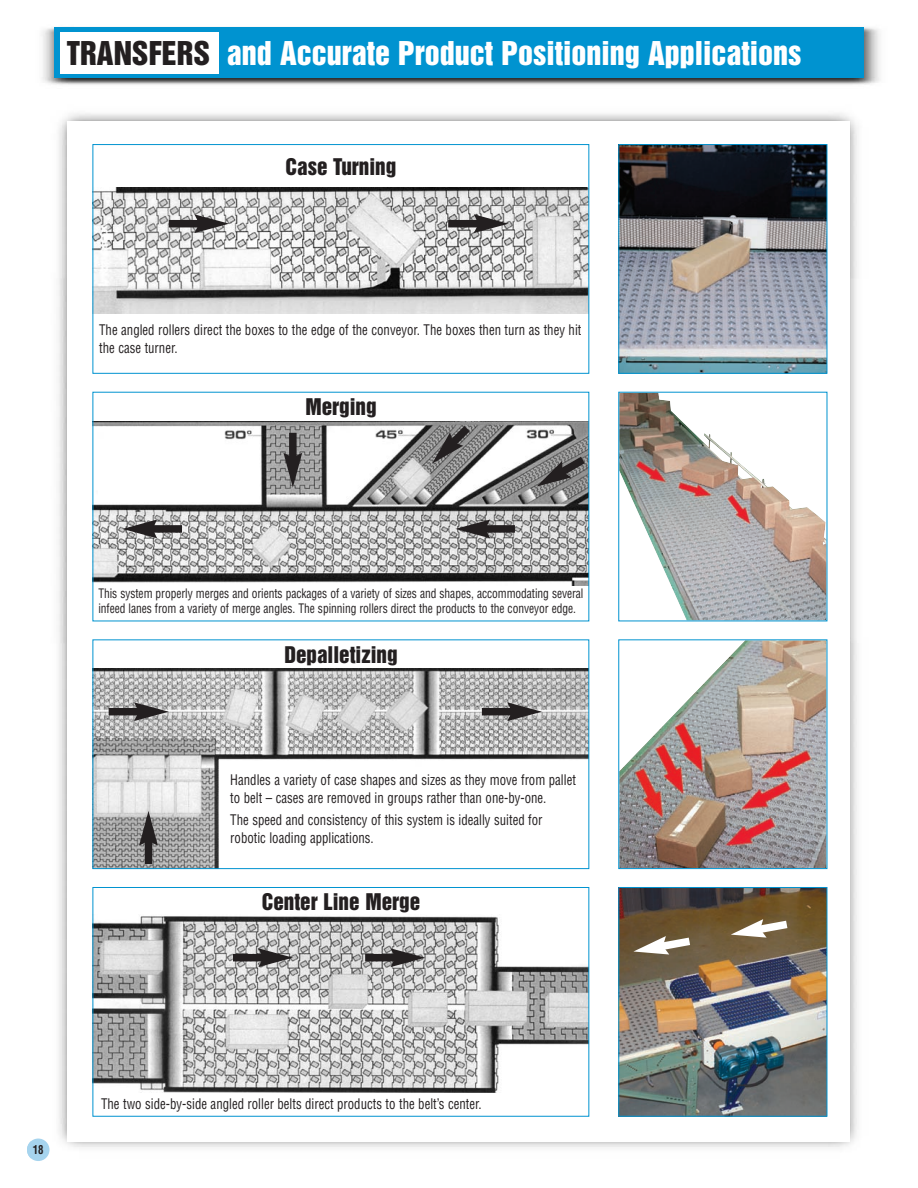
<style>
.page{position:relative;width:918px;height:1188px;background:#fff}
.page>*{position:absolute;margin:0;border:0;box-sizing:border-box;transform-origin:0 0}
.t1{font:30px "Helvetica Inserat";color:#fff}
.t2{font:30px "Helvetica Inserat";color:#231f20}
.t3{font:21px "Helvetica Inserat";color:#231f20}
.t4{font:condensed 14.25px/18px "Helvetica";color:#231f20;scale:.9 1}
.t5{font:condensed 12.75px/14.2px "Helvetica";letter-spacing:-.005em;color:#231f20;scale:.9 1}
.t6{font:700 condensed 12px "Helvetica";color:#231f20;scale:.9 1}
.s1{color:#231f20}
</style>
<div class="page">
<img style="left:42px;top:26px;width:838px;height:59px">
<div style="left:54px;top:28px;width:810px;height:50px;background:#0093d0"></div>
<div style="left:60px;top:32px;width:158px;height:42px;background:#fff"></div>
<img style="left:39px;top:113px;width:818px;height:1048px">
<div style="left:67px;top:122px;width:783px;height:1020px;background:#fff"></div>
<img style="left:95px;top:188px;width:492px;height:126px">
<div style="left:93px;top:144px;width:496px;height:230px;border:1px solid #0093d0"></div>
<img style="left:620px;top:889px;width:205px;height:226px">
<div style="left:618px;top:887px;width:209px;height:230px;border:1px solid #0093d0"></div>
<img style="left:620px;top:641px;width:205px;height:226px">
<img style="left:620px;top:394px;width:205px;height:225px">
<img style="left:620px;top:146px;width:205px;height:226px">
<div style="left:618px;top:144px;width:209px;height:230px;border:1px solid #0093d0"></div>
<img style="left:95px;top:422px;width:492px;height:164px">
<img style="left:95px;top:669px;width:492px;height:198px">
<div style="left:93px;top:639px;width:496px;height:230px;border:1px solid #0093d0"></div>
<img style="left:95px;top:916px;width:492px;height:177px">
<div style="left:93px;top:887px;width:496px;height:230px;border:1px solid #0093d0"></div>
<div style="left:289px;top:433px;width:8px;height:26px;background:#231f20"></div>
<svg style="left:283px;top:453px;width:19px;height:35px"></svg>
<svg style="left:432px;top:421px;width:46px;height:43px;background:#717070"></svg>
<svg style="left:537px;top:450px;width:53px;height:37px;background:#6d6e70"></svg>
<div style="left:151px;top:525px;width:31px;height:8px;background:#231f20"></div>
<svg style="left:122px;top:520px;width:35px;height:18px"></svg>
<div style="left:484px;top:525px;width:31px;height:8px;background:#231f20"></div>
<svg style="left:455px;top:520px;width:35px;height:18px"></svg>
<div style="left:169px;top:220px;width:32px;height:7px;background:#231f20"></div>
<svg style="left:194px;top:214px;width:35px;height:19px"></svg>
<div style="left:448px;top:220px;width:32px;height:7px;background:#231f20"></div>
<svg style="left:474px;top:214px;width:35px;height:19px"></svg>
<div style="left:109px;top:708px;width:32px;height:7px;background:#231f20"></div>
<svg style="left:134px;top:702px;width:35px;height:19px"></svg>
<div style="left:482px;top:708px;width:32px;height:7px;background:#231f20"></div>
<svg style="left:507px;top:702px;width:35px;height:19px"></svg>
<div style="left:145px;top:839px;width:7px;height:25px;background:#231f20"></div>
<svg style="left:139px;top:811px;width:19px;height:35px"></svg>
<div style="left:233px;top:954px;width:32px;height:7px;background:#231f20"></div>
<svg style="left:258px;top:948px;width:35px;height:19px"></svg>
<div style="left:365px;top:954px;width:32px;height:7px;background:#231f20"></div>
<svg style="left:391px;top:948px;width:34px;height:19px"></svg>
<svg style="left:633px;top:933px;width:65px;height:22px"></svg>
<svg style="left:731px;top:916px;width:64px;height:22px"></svg>
<div style="left:27px;top:1139px;width:23px;height:22px;background:#a6d4ee;border-radius:50%"></div>
<p class="t1" style="left:67px;top:41px;width:313px"><span class="s1">TRANSFERS</span> Definition P g</p>
<p class="t2" style="left:67px;top:41px;width:123px">PlastiTrak</p>
<p class="t1" style="left:227px;top:41px;width:576px">and Accurate Product Positioning Applications</p>
<p class="t3" style="left:286px;top:158px;width:112px">Case Turning</p>
<p class="t4" style="left:99px;top:322px;width:537px">The angled rollers direct the boxes to the edge of the conveyor. The boxes then turn as they hit the case turner.</p>
<p class="t3" style="left:305px;top:399px;width:73px">Merging</p>
<p class="t5" style="left:98px;top:588px;width:541px">This system properly merges and orients packages of a variety of sizes and shapes, accommodating several infeed lanes from a variety of merge angles. The spinning rollers direct the products to the conveyor edge.</p>
<p class="t3" style="left:284px;top:646px;width:115px">Depalletizing</p>
<p class="t4" style="left:230px;top:772px;width:386px">Handles a variety of case shapes and sizes as they move from pallet to belt – cases are removed in groups rather than one-by-one.</p>
<p class="t4" style="left:230px;top:812px;width:348px">The speed and consistency of this system is ideally suited for robotic loading applications.</p>
<p class="t3" style="left:262px;top:893px;width:160px">Center Line Merge</p>
<p class="t6" style="left:33px;top:1145px;width:13px">18</p>
<p class="t4" style="left:101px;top:1096px;width:424px">The two side-by-side angled roller belts direct products to the belt’s center.</p>
</div>
